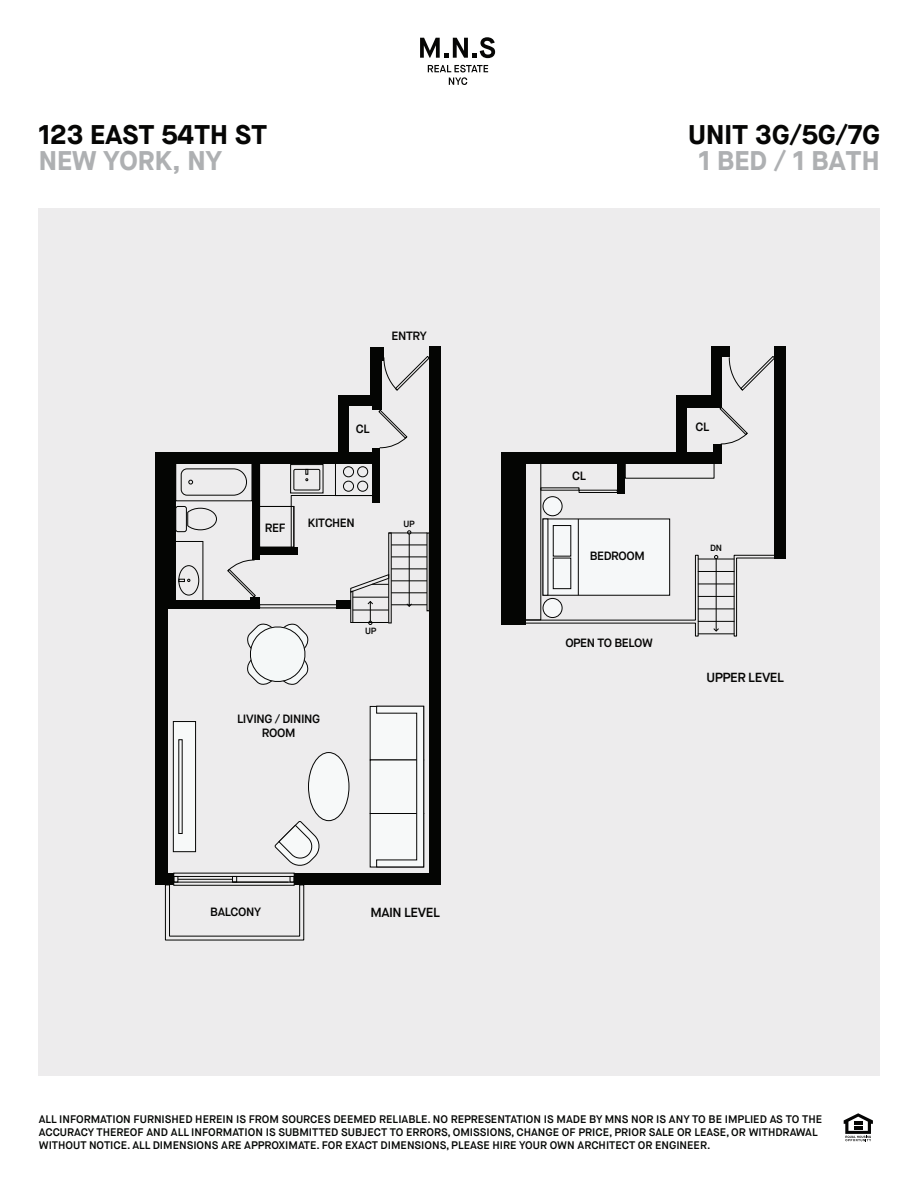
<style>
.page{position:relative;width:918px;height:1188px;background:#fff}
.page>*{position:absolute;margin:0;border:0;box-sizing:border-box;transform-origin:0 0}
.t1{font:700 27px "Maison Neue";color:#060605}
.t2{font:700 27px "Maison Neue";color:#aeb0b2}
.t3{font:600 13.2px "Maison Neue";letter-spacing:-.03em;color:#050504}
.t4{font:600 12px/14.4px "Maison Neue";letter-spacing:-.03em;color:#050504;text-align:center}
.t5{font:600 10.95px/13.2px "Maison Neue";color:#050705}
.t6{font:600 9px "Maison Neue";color:#050504}
</style>
<div class="page">
<div style="left:38px;top:209px;width:841px;height:867px;background:#edeced"></div>
<svg style="left:420px;top:37px;width:75px;height:21px"></svg>
<svg style="left:428px;top:65px;width:60px;height:20px"></svg>
<svg style="left:844px;top:1113px;width:29px;height:28px"></svg>
<svg style="left:247px;top:623px;width:62px;height:62px"></svg>
<svg style="left:181px;top:469px;width:66px;height:27px"></svg>
<div style="left:338px;top:397px;width:10px;height:63px;background:#040503"></div>
<div style="left:155px;top:452px;width:225px;height:11px;background:#040503"></div>
<div style="left:372px;top:448px;width:8px;height:55px;background:#040503"></div>
<div style="left:155px;top:460px;width:21px;height:147px;background:#040503"></div>
<div style="left:155px;top:589px;width:13px;height:296px;background:#040503"></div>
<div style="left:164px;top:873px;width:10px;height:12px;background:#040503"></div>
<div style="left:294px;top:873px;width:147px;height:12px;background:#040503"></div>
<div style="left:429px;top:347px;width:12px;height:532px;background:#040503"></div>
<div style="left:370px;top:347px;width:14px;height:14px;background:#040503"></div>
<div style="left:372px;top:357px;width:9px;height:53px;background:#040503"></div>
<div style="left:338px;top:395px;width:38px;height:11px;background:#040503"></div>
<div style="left:370px;top:352px;width:7px;height:48px;background:#040503"></div>
<div style="left:252px;top:460px;width:8px;height:100px;background:#040503"></div>
<div style="left:258px;top:547px;width:39px;height:8px;background:#040503"></div>
<div style="left:250px;top:597px;width:10px;height:12px;background:#040503"></div>
<div style="left:166px;top:601px;width:90px;height:8px;background:#040503"></div>
<div style="left:336px;top:601px;width:15px;height:8px;background:#040503"></div>
<div style="left:501px;top:452px;width:24px;height:173px;background:#040503"></div>
<div style="left:519px;top:452px;width:203px;height:11px;background:#040503"></div>
<div style="left:617px;top:460px;width:8px;height:34px;background:#040503"></div>
<div style="left:676px;top:395px;width:10px;height:60px;background:#040503"></div>
<div style="left:683px;top:395px;width:39px;height:12px;background:#040503"></div>
<div style="left:775px;top:347px;width:11px;height:212px;background:#040503"></div>
<div style="left:711px;top:347px;width:11px;height:54px;background:#040503"></div>
<div style="left:711px;top:347px;width:18px;height:10px;background:#040503"></div>
<div style="left:713px;top:444px;width:9px;height:14px;background:#040503"></div>
<svg style="left:384px;top:356px;width:45px;height:35px"></svg>
<svg style="left:227px;top:560px;width:29px;height:37px"></svg>
<svg style="left:729px;top:356px;width:46px;height:35px"></svg>
<svg style="left:719px;top:407px;width:29px;height:37px"></svg>
<svg style="left:378px;top:410px;width:29px;height:38px"></svg>
<div style="left:176px;top:463px;width:76px;height:38px;border:1px solid #040503"></div>
<svg style="left:187px;top:508px;width:30px;height:22px"></svg>
<div style="left:176px;top:506px;width:11px;height:26px;border:1px solid #040503;border-radius:2px"></div>
<div style="left:174px;top:541px;width:29px;height:60px;border:1px solid #040503"></div>
<div style="left:179px;top:565px;width:20px;height:30px;border:1px solid #040503;border-radius:50%"></div>
<svg style="left:179px;top:579px;width:11px;height:3px"></svg>
<svg style="left:260px;top:463px;width:112px;height:44px"></svg>
<div style="left:259px;top:506px;width:35px;height:41px;border:1px solid #040503"></div>
<div style="left:291px;top:506px;width:3px;height:42px;border:1px solid #040503"></div>
<svg style="left:525px;top:555px;width:174px;height:81px"></svg>
<svg style="left:734px;top:555px;width:41px;height:81px"></svg>
<hr style="left:698px;top:559px;width:36px;height:1px;background:#040503">
<hr style="left:698px;top:571px;width:36px;height:1px;background:#040503">
<hr style="left:698px;top:584px;width:36px;height:1px;background:#040503">
<hr style="left:698px;top:596px;width:36px;height:1px;background:#040503">
<hr style="left:698px;top:609px;width:36px;height:1px;background:#040503">
<hr style="left:698px;top:621px;width:36px;height:1px;background:#040503">
<hr style="left:698px;top:634px;width:36px;height:1px;background:#040503">
<hr style="left:409px;top:534px;width:1px;height:72px;background:#040503">
<svg style="left:406px;top:603px;width:6px;height:4px"></svg>
<svg style="left:714px;top:555px;width:4px;height:4px"></svg>
<hr style="left:716px;top:559px;width:1px;height:72px;background:#040503">
<svg style="left:713px;top:628px;width:6px;height:4px"></svg>
<hr style="left:389px;top:533px;width:38px;height:1px;background:#040503">
<hr style="left:391px;top:545px;width:36px;height:1px;background:#040503">
<hr style="left:391px;top:557px;width:36px;height:1px;background:#040503">
<hr style="left:391px;top:569px;width:36px;height:1px;background:#040503">
<hr style="left:391px;top:581px;width:36px;height:1px;background:#040503">
<hr style="left:391px;top:593px;width:36px;height:1px;background:#040503">
<hr style="left:391px;top:605px;width:36px;height:1px;background:#040503">
<svg style="left:350px;top:574px;width:39px;height:51px"></svg>
<hr style="left:353px;top:597px;width:36px;height:1px;background:#040503">
<hr style="left:353px;top:610px;width:36px;height:1px;background:#040503">
<hr style="left:353px;top:622px;width:36px;height:1px;background:#040503">
<div style="left:519px;top:463px;width:22px;height:157px;border:1px solid #040503"></div>
<div style="left:579px;top:490px;width:38px;height:3px;border:1px solid #040503"></div>
<div style="left:625px;top:463px;width:89px;height:15px;border:1px solid #040503"></div>
<svg style="left:274px;top:821px;width:46px;height:45px"></svg>
<div style="left:543px;top:497px;width:19px;height:19px;background:#f6f8f9;border-radius:50%"></div>
<div style="left:543px;top:496px;width:19px;height:20px;border:1px solid #050504;border-radius:50%"></div>
<div style="left:543px;top:598px;width:19px;height:20px;background:#f6f8f9;border-radius:50%"></div>
<div style="left:543px;top:598px;width:19px;height:20px;border:1px solid #050504;border-radius:50%"></div>
<div style="left:543px;top:519px;width:127px;height:76px;background:#f6f8f9"></div>
<svg style="left:543px;top:519px;width:5px;height:76px"></svg>
<div style="left:553px;top:525px;width:18px;height:31px;background:#f6f8f9;border:1px solid #050504"></div>
<div style="left:553px;top:558px;width:18px;height:31px;background:#f6f8f9;border:1px solid #050504"></div>
<hr style="left:578px;top:519px;width:1px;height:76px;background:#050504">
<div style="left:370px;top:706px;width:54px;height:54px;background:#f7f9f9"></div>
<div style="left:370px;top:760px;width:54px;height:54px;background:#f7f9f9"></div>
<div style="left:370px;top:814px;width:54px;height:53px;background:#f7f9f9"></div>
<svg style="left:376px;top:706px;width:48px;height:161px"></svg>
<div style="left:308px;top:753px;width:41px;height:68px;background:#f7f9f9;border-radius:50%"></div>
<div style="left:308px;top:752px;width:41px;height:69px;border:1px solid #050504;border-radius:50%"></div>
<svg style="left:173px;top:722px;width:23px;height:130px;fill:#f7f9f9"></svg>
<div style="left:173px;top:721px;width:23px;height:131px;border:1px solid #050504"></div>
<svg style="left:165px;top:876px;width:139px;height:64px"></svg>
<h1 class="t1" style="left:39px;top:115px;width:230px">123 EAST 54TH ST</h1>
<h1 class="t1" style="left:688px;top:115px;width:193px">UNIT 3G/5G/7G</h1>
<h1 class="t2" style="left:39px;top:141px;width:185px">NEW YORK, NY</h1>
<h1 class="t2" style="left:699px;top:142px;width:182px">1 BED / 1 BATH</h1>
<p class="t4" style="left:391px;top:329px;width:37px">ENTRY</p>
<p class="t4" style="left:265px;top:520px;width:22px">REF</p>
<p class="t4" style="left:356px;top:422px;width:15px">CL</p>
<p class="t4" style="left:696px;top:420px;width:15px">CL</p>
<p class="t4" style="left:572px;top:468px;width:15px">CL</p>
<p class="t4" style="left:308px;top:516px;width:48px">KITCHEN</p>
<p class="t6" style="left:404px;top:518px;width:13px">UP</p>
<p class="t4" style="left:590px;top:549px;width:57px">BEDROOM</p>
<p class="t6" style="left:710px;top:543px;width:13px">DN</p>
<p class="t6" style="left:365px;top:625px;width:13px">UP</p>
<p class="t4" style="left:565px;top:636px;width:89px">OPEN TO BELOW</p>
<p class="t3" style="left:706px;top:669px;width:79px">UPPER LEVEL</p>
<p class="t4" style="left:237px;top:711px;width:84px">LIVING / DINING<br>ROOM</p>
<p class="t4" style="left:210px;top:904px;width:52px">BALCONY</p>
<p class="t3" style="left:370px;top:904px;width:71px">MAIN LEVEL</p>
<p class="t5" style="left:39px;top:1113px;width:785px">ALL INFORMATION FURNISHED HEREIN IS FROM SOURCES DEEMED RELIABLE. NO REPRESENTATION IS MADE BY MNS NOR IS ANY TO BE IMPLIED AS TO THE<br>ACCURACY THEREOF AND ALL INFORMATION IS SUBMITTED SUBJECT TO ERRORS, OMISSIONS, CHANGE OF PRICE, PRIOR SALE OR LEASE, OR WITHDRAWAL<br>WITHOUT NOTICE. ALL DIMENSIONS ARE APPROXIMATE. FOR EXACT DIMENSIONS, PLEASE HIRE YOUR OWN ARCHITECT OR ENGINEER.</p>
</div>
